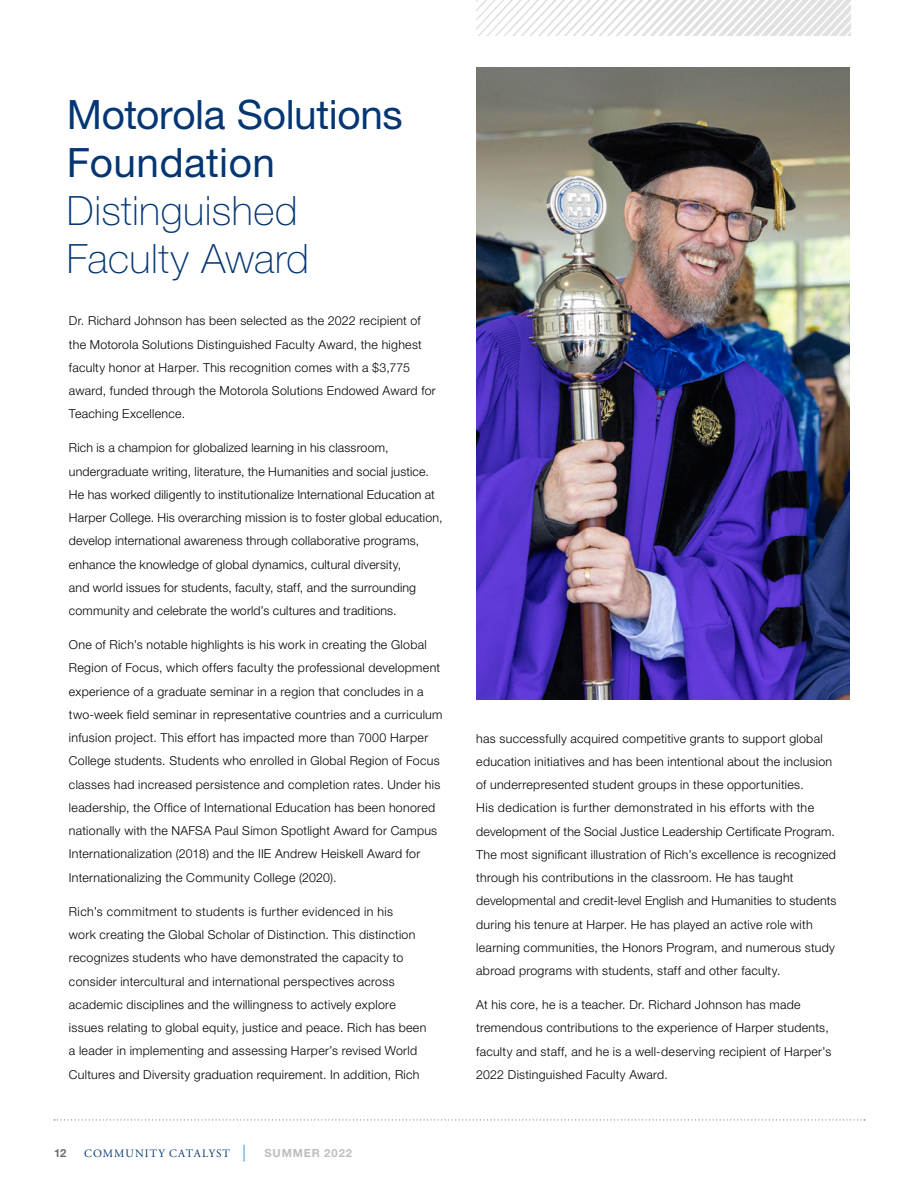
<style>
.page{position:relative;width:918px;height:1188px;background:#fff}
.page>*{position:absolute;margin:0;border:0;box-sizing:border-box;transform-origin:0 0}
.t1{font:40.5px/48px "Helvetica Neue LT Std";letter-spacing:-.005em;color:#043673}
.t2{font:100 40.5px/48px "Helvetica Neue LT Std";letter-spacing:.01em;color:#043673}
.t3{font:300 12.3px/23.2px "Helvetica Neue LT Std";letter-spacing:.02em;color:#000101}
.t4{font:11.25px "Adobe Garamond Pro";letter-spacing:.095em;color:#043673}
.t5{font:700 11.25px "Helvetica Neue LT Std";letter-spacing:.075em;color:#bcbec0}
.t6{font:700 11.25px "Helvetica Neue LT Std";color:#6d6e71}
</style>
<div class="page">
<img style="left:476px;top:68px;width:374px;height:632px">
<svg style="left:477px;top:0;width:373px;height:36px"></svg>
<svg style="left:244px;top:1145px;width:1px;height:17px"></svg>
<svg style="left:54px;top:1119px;width:811px;height:1px"></svg>
<h1 class="t1" style="left:67px;top:90px;width:337px">Motorola Solutions<br>Foundation</h1>
<h1 class="t2" style="left:67px;top:187px;width:244px">Distinguished<br>Faculty Award</h1>
<p class="t3" style="left:69px;top:309px;width:368px">Dr. Richard Johnson has been selected as the 2022 recipient of the Motorola Solutions Distinguished Faculty Award, the highest faculty honor at Harper. This recognition comes with a $3,775 award, funded through the Motorola Solutions Endowed Award for Teaching Excellence.</p>
<p class="t3" style="left:69px;top:436px;width:375px">Rich is a champion for globalized learning in his classroom, undergraduate writing, literature, the Humanities and social justice.<br>He has worked diligently to institutionalize International Education at Harper College. His overarching mission is to foster global education, develop international awareness through collaborative programs, enhance the knowledge of global dynamics, cultural diversity,<br>and world issues for students, faculty, staff, and the surrounding community and celebrate the world’s cultures and traditions.</p>
<p class="t3" style="left:69px;top:633px;width:375px">One of Rich’s notable highlights is his work in creating the Global Region of Focus, which offers faculty the professional development experience of a graduate seminar in a region that concludes in a two-week field seminar in representative countries and a curriculum infusion project. This effort has impacted more than 7000 Harper College students. Students who enrolled in Global Region of Focus classes had increased persistence and completion rates. Under his leadership, the Office of International Education has been honored nationally with the NAFSA Paul Simon Spotlight Award for Campus Internationalization (2018) and the IIE Andrew Heiskell Award for Internationalizing the Community College (2020).</p>
<p class="t3" style="left:69px;top:899px;width:359px">Rich’s commitment to students is further evidenced in his<br>work creating the Global Scholar of Distinction. This distinction recognizes students who have demonstrated the capacity to consider intercultural and international perspectives across academic disciplines and the willingness to actively explore issues relating to global equity, justice and peace. Rich has been a leader in implementing and assessing Harper’s revised World Cultures and Diversity graduation requirement. In addition, Rich</p>
<p class="t6" style="left:54px;top:1146px;width:14px">12</p>
<p class="t4" style="left:84px;top:1147px;width:147px">COMMUNITY CATALYST</p>
<p class="t5" style="left:264px;top:1146px;width:89px">SUMMER 2022</p>
<p class="t3" style="left:476px;top:726px;width:362px">has successfully acquired competitive grants to support global education initiatives and has been intentional about the inclusion of underrepresented student groups in these opportunities.<br>His dedication is further demonstrated in his efforts with the development of the Social Justice Leadership Certificate Program.<br>The most significant illustration of Rich’s excellence is recognized through his contributions in the classroom. He has taught developmental and credit-level English and Humanities to students during his tenure at Harper. He has played an active role with learning communities, the Honors Program, and numerous study abroad programs with students, staff and other faculty.</p>
<p class="t3" style="left:476px;top:993px;width:357px">At his core, he is a teacher. Dr. Richard Johnson has made tremendous contributions to the experience of Harper students, faculty and staff, and he is a well-deserving recipient of Harper’s 2022 Distinguished Faculty Award.</p>
</div>
